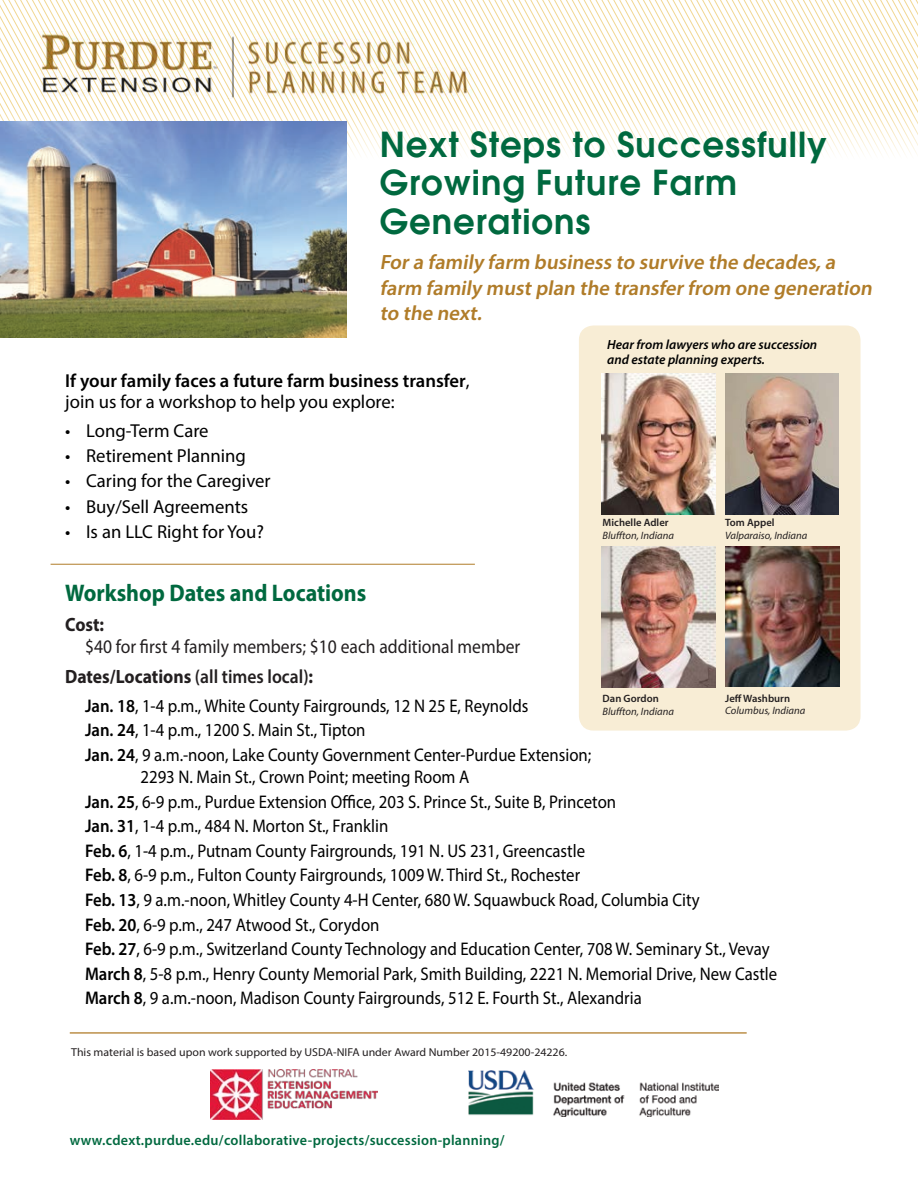
<style>
.page{position:relative;width:918px;height:1188px;background:#fff}
.page>*{position:absolute;margin:0;border:0;box-sizing:border-box;transform-origin:0 0}
.t1{font:600 34.2px/38.5px "Avant Garde";letter-spacing:.03em;color:#00693f}
.t2{font:700 24.15px "Myriad Pro";color:#00693f;scale:.91 1}
.t3{font:italic 600 20.7px/25.7px "Myriad Pro";color:#b07c29}
.t4{font:19.2px "Myriad Pro";color:#231f20;scale:.91 1}
.t5{font:700 19.2px "Myriad Pro";color:#231f20;scale:.91 1}
.t6{font:18.75px "Myriad Pro";color:#000}
.t7{font:600 18.75px/21.8px "Myriad Pro";color:#000}
.t8{font:18.3px/22px "Myriad Pro";color:#000;scale:.91 1}
.t9{font:600 14.4px "Myriad Pro";letter-spacing:.02em;color:#00693f}
.t10{font:italic 600 13.35px/15.8px "Myriad Pro";color:#000}
.t11{font:11.4px "Myriad Pro";color:#231f20;scale:1.04 1}
.t12{font:italic 10.65px "Myriad Pro";color:#231f20}
.t13{font:600 10.65px "Myriad Pro";color:#231f20}
.s1{font-weight:400}
.s2{font-weight:600}
</style>
<div class="page">
<svg style="left:0;top:0;width:918px;height:155px"></svg>
<img style="left:33px;top:32px;width:477px;height:66px">
<img style="left:0;top:122px;width:347px;height:215px">
<hr style="left:51px;top:564px;width:424px;height:1px;background:#b07c29">
<div style="left:579px;top:326px;width:282px;height:405px;background:#f8edd5;border-radius:15px"></div>
<img style="left:726px;top:546px;width:114px;height:141px">
<img style="left:602px;top:547px;width:114px;height:140px">
<img style="left:725px;top:374px;width:114px;height:140px">
<img style="left:602px;top:374px;width:114px;height:140px">
<hr style="left:70px;top:1032px;width:677px;height:2px;background:#b07c29">
<img style="left:210px;top:1069px;width:168px;height:51px">
<img style="left:468px;top:1070px;width:251px;height:46px">
<p class="t1" style="left:380px;top:124px;width:449px">Next Steps to Successfully<br>Growing Future Farm<br>Generations</p>
<p class="t3" style="left:380px;top:249px;width:498px">Fora family farm business to survive the decades,a farm family mustplan the transferfrom one generation to the next.</p>
<p class="t7" style="left:65px;top:369px;width:406px">If your family faces a future farm business transfer<span class="s1">, join us for a workshop to help you explore:</span></p>
<p class="t6" style="left:65px;top:419px;width:145px">• Long-Term Care</p>
<p class="t6" style="left:65px;top:444px;width:182px">• Retirement Planning</p>
<p class="t6" style="left:65px;top:470px;width:207px">• Caring for the Caregiver</p>
<p class="t6" style="left:65px;top:495px;width:185px">• Buy/Sell Agreements</p>
<p class="t6" style="left:65px;top:520px;width:200px">• Is an LLC Right for You?</p>
<p class="t10" style="left:607px;top:336px;width:212px">Hear from lawyers who are succession and estate planning experts.</p>
<p class="t13" style="left:603px;top:515px;width:67px">Michelle Adler</p>
<p class="t12" style="left:603px;top:528px;width:73px">Bluffton, Indiana</p>
<p class="t13" style="left:725px;top:515px;width:51px">Tom Appel</p>
<p class="t12" style="left:725px;top:528px;width:84px">Valparaiso, Indiana</p>
<p class="t2" style="left:65px;top:577px;width:332px">Workshop Dates and Locations</p>
<p class="t5" style="left:65px;top:612px;width:44px">Cost:</p>
<p class="t4" style="left:85px;top:635px;width:480px">$40 for first 4 family members; $10 each additional member</p>
<p class="t5" style="left:65px;top:664px;width:274px">Dates/Locations <span class="s2">(all times local)</span>:</p>
<p class="t8" style="left:85px;top:694px;width:489px"><span class="s2">Jan. 18</span>, 1-4 p.m., White County Fairgrounds, 12 N 25 E, Reynolds</p>
<p class="t8" style="left:85px;top:719px;width:310px"><span class="s2">Jan. 24</span>, 1-4 p.m., 1200 S. Main St., Tipton</p>
<p class="t8" style="left:141px;top:744px;width:497px;text-indent:-55px"><span class="s2">Jan. 24</span>, 9 a.m.-noon, Lake County Government Center-Purdue Extension;<br>2293 N. Main St., Crown Point; meeting Room A</p>
<p class="t8" style="left:85px;top:790px;width:585px"><span class="s2">Jan. 25</span>, 6-9 p.m., Purdue Extension Office, 203 S. Prince St., Suite B, Princeton</p>
<p class="t8" style="left:85px;top:815px;width:335px"><span class="s2">Jan. 31</span>, 1-4 p.m., 484 N. Morton St., Franklin</p>
<p class="t8" style="left:85px;top:839px;width:551px"><span class="s2">Feb. 6</span>, 1-4 p.m., Putnam County Fairgrounds, 191 N. US 231, Greencastle</p>
<p class="t8" style="left:85px;top:864px;width:546px"><span class="s2">Feb. 8</span>, 6-9 p.m., Fulton County Fairgrounds, 1009 W. Third St., Rochester</p>
<p class="t8" style="left:85px;top:889px;width:677px"><span class="s2">Feb. 13</span>, 9 a.m.-noon, Whitley County 4-H Center, 680 W. Squawbuck Road, Columbia City</p>
<p class="t8" style="left:85px;top:913px;width:325px"><span class="s2">Feb. 20</span>, 6-9 p.m., 247 Atwood St., Corydon</p>
<p class="t8" style="left:85px;top:938px;width:754px"><span class="s2">Feb. 27</span>, 6-9 p.m., Switzerland County Technology and Education Center, 708 W. Seminary St., Vevay</p>
<p class="t8" style="left:85px;top:962px;width:762px"><span class="s2">March 8</span>, 5-8 p.m., Henry County Memorial Park, Smith Building, 2221 N. Memorial Drive, New Castle</p>
<p class="t8" style="left:85px;top:987px;width:613px"><span class="s2">March 8</span>, 9 a.m.-noon, Madison County Fairgrounds, 512 E. Fourth St., Alexandria</p>
<p class="t13" style="left:725px;top:691px;width:67px">Jeff Washburn</p>
<p class="t12" style="left:725px;top:704px;width:82px">Columbus, Indiana</p>
<p class="t13" style="left:603px;top:692px;width:58px">Dan Gordon</p>
<p class="t12" style="left:603px;top:705px;width:73px">Bluffton, Indiana</p>
<p class="t11" style="left:71px;top:1045px;width:478px">This material is based upon work supported by USDA-NIFA under Award Number 2015-49200-24226.</p>
<p class="t9" style="left:70px;top:1131px;width:436px">www.cdext.purdue.edu/collaborative-projects/succession-planning/</p>
</div>
